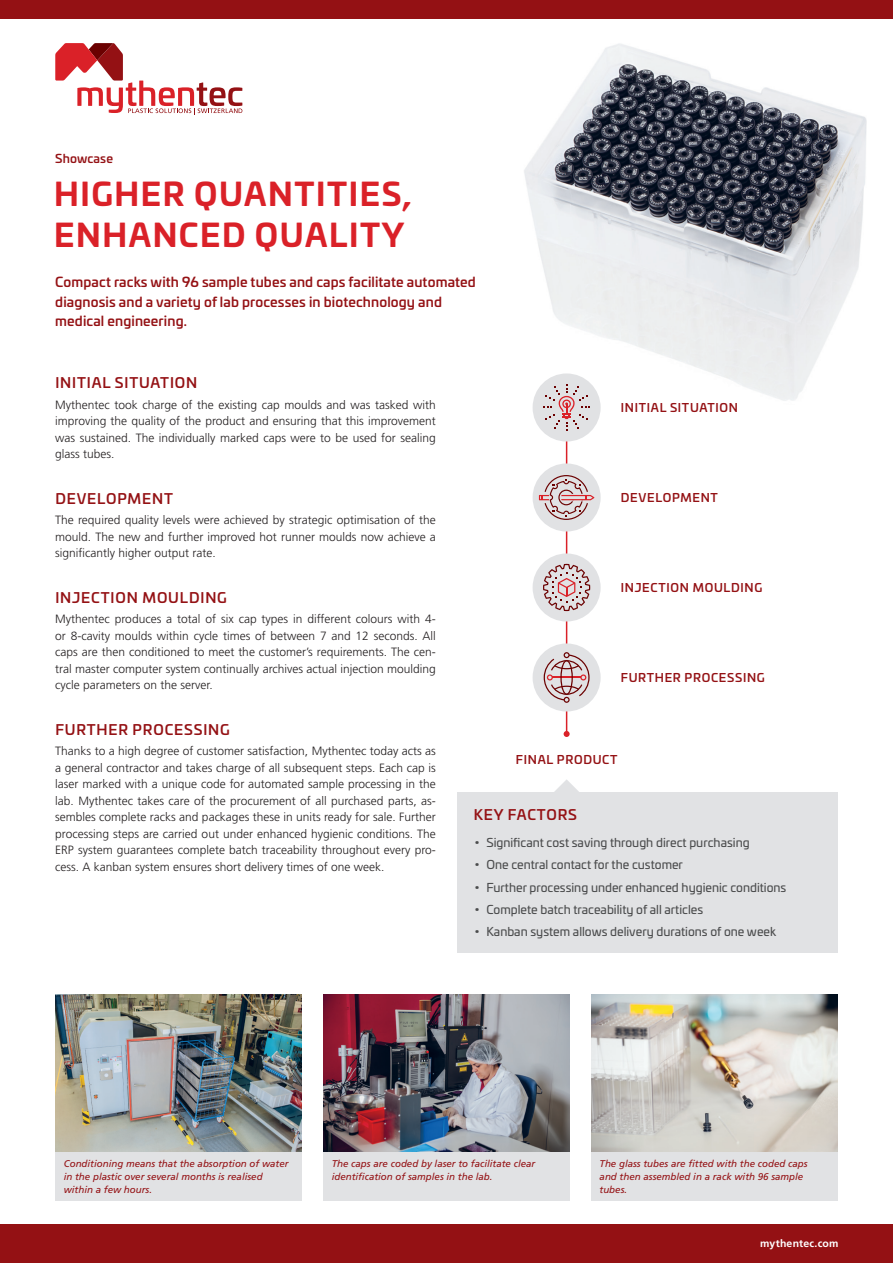
<style>
.page{position:relative;width:893px;height:1263px;background:#fff}
.page>*{position:absolute;margin:0;border:0;box-sizing:border-box;transform-origin:0 0}
.t1{font:700 31.5px/40.5px "Univia Pro";letter-spacing:.05em;color:#da2128}
.t2{font:500 14.25px "Univia Pro";letter-spacing:.06em;color:#941114}
.t3{font:500 13.5px/19.5px "Univia Pro";letter-spacing:.01em;color:#941114}
.t4{font:300 12px/16.5px "Frutiger";color:#231f20;text-align:justify}
.t5{font:12px "Univia Pro";color:#4b4c4d}
.t6{font:500 12px "Univia Pro";letter-spacing:.01em;color:#941114}
.t7{font:500 11.7px "Univia Pro";letter-spacing:.06em;color:#941114}
.t8{font:700 10.5px "Frutiger";letter-spacing:.02em;color:#fff}
.t9{font:italic 9.75px/12.8px "Frutiger";color:#941114}
.s1{font-style:inherit}
</style>
<div class="page">
<div style="left:0;top:1225px;width:893px;height:38px;background:#941114"></div>
<div style="left:0;top:0;width:893px;height:19px;background:#941114"></div>
<hr style="left:566px;top:406px;width:1px;height:328px;background:#da2128">
<svg style="left:564px;top:731px;width:6px;height:6px"></svg>
<div style="left:533px;top:553px;width:68px;height:68px;background:#e1e2e4;border-radius:50%"></div>
<svg style="left:543px;top:564px;width:47px;height:47px"></svg>
<div style="left:533px;top:373px;width:68px;height:68px;background:#e1e2e4;border-radius:50%"></div>
<svg style="left:545px;top:413px;width:43px;height:18px"></svg>
<div style="left:533px;top:463px;width:68px;height:68px;background:#e1e2e4;border-radius:50%"></div>
<svg style="left:539px;top:475px;width:55px;height:45px"></svg>
<div style="left:533px;top:643px;width:68px;height:68px;background:#e1e2e4;border-radius:50%"></div>
<svg style="left:544px;top:652px;width:46px;height:51px"></svg>
<svg style="left:55px;top:43px;width:187px;height:71px"></svg>
<img style="left:524px;top:43px;width:343px;height:370px">
<div style="left:591px;top:1151px;width:247px;height:50px;background:#e1e2e4"></div>
<div style="left:323px;top:1151px;width:247px;height:50px;background:#e1e2e4"></div>
<div style="left:55px;top:1151px;width:247px;height:50px;background:#e1e2e4"></div>
<img style="left:55px;top:995px;width:247px;height:156px">
<img style="left:323px;top:995px;width:247px;height:156px">
<img style="left:591px;top:995px;width:247px;height:156px">
<div style="left:457px;top:792px;width:381px;height:161px;background:#e1e2e4"></div>
<svg style="left:554px;top:779px;width:25px;height:13px"></svg>
<p class="t6" style="left:55px;top:149px;width:59px">Showcase</p>
<h1 class="t1" style="left:54px;top:172px;width:359px">HIGHER QUANTITIES,<br>ENHANCED QUALITY</h1>
<p class="t3" style="left:55px;top:272px;width:422px">Compact racks with 96 sample tubes and caps facilitate automated diagnosis and a variety of lab processes in biotechnology and medical engineering.</p>
<p class="t2" style="left:55px;top:372px;width:143px">INITIAL SITUATION</p>
<p class="t4" style="left:55px;top:396px;width:382px">Mythentec took charge of the existing cap moulds and was tasked with improving the quality of the product and ensuring that this improvement was sustained. The individually marked caps were to be used for sealing glass tubes.</p>
<p class="t2" style="left:55px;top:487px;width:119px">DEVELOPMENT</p>
<p class="t4" style="left:55px;top:512px;width:382px">The required quality levels were achieved by strategic optimisation of the mould. The new and further improved hot runner moulds now achieve a significantly higher output rate.</p>
<p class="t2" style="left:55px;top:586px;width:173px">INJECTION MOULDING</p>
<p class="t4" style="left:55px;top:611px;width:382px">Mythentec produces a total of six cap types in different colours with 4- or 8-cavity moulds within cycle times of between 7 and 12 seconds. All caps are then conditioned to meet the customer’s requirements. The cen&shy;tral master computer system continually archives actual injection moulding cycle parameters on the server.</p>
<p class="t2" style="left:55px;top:718px;width:176px">FURTHER PROCESSING</p>
<p class="t4" style="left:55px;top:743px;width:382px">Thanks to a high degree of customer satisfaction, Mythentec today acts as a general contractor and takes charge of all subsequent steps. Each cap is laser marked with a unique code for automated sample processing in the lab. Mythentec takes care of the procurement of all purchased parts, as&shy;sembles complete racks and packages these in units ready for sale. Further processing steps are carried out under enhanced hygienic conditions. The ERP system guarantees complete batch traceability throughout every pro&shy;cess. A kanban system ensures short delivery times of one week.</p>
<p class="t7" style="left:621px;top:399px;width:119px">INITIAL SITUATION</p>
<p class="t7" style="left:621px;top:489px;width:98px">DEVELOPMENT</p>
<p class="t7" style="left:621px;top:579px;width:143px">INJECTION MOULDING</p>
<p class="t7" style="left:621px;top:669px;width:145px">FURTHER PROCESSING</p>
<p class="t7" style="left:516px;top:750px;width:103px">FINAL PRODUCT</p>
<p class="t2" style="left:474px;top:804px;width:105px">KEY FACTORS</p>
<p class="t5" style="left:474px;top:833px;width:277px"><span class="s1">•</span> Significant cost saving through direct purchasing</p>
<p class="t5" style="left:474px;top:856px;width:211px"><span class="s1">•</span> One central contact for the customer</p>
<p class="t5" style="left:474px;top:878px;width:314px"><span class="s1">•</span> Further processing under enhanced hygienic conditions</p>
<p class="t5" style="left:474px;top:900px;width:231px"><span class="s1">•</span> Complete batch traceability of all articles</p>
<p class="t5" style="left:474px;top:922px;width:304px"><span class="s1">•</span> Kanban system allows delivery durations of one week</p>
<p class="t9" style="left:64px;top:1157px;width:226px">Conditioning means that the absorption of water in the plastic over several months is realised within a few hours.</p>
<p class="t9" style="left:332px;top:1157px;width:205px">The caps are coded by laser to facilitate clear identification of samples in the lab.</p>
<p class="t9" style="left:600px;top:1157px;width:210px">The glass tubes are fitted with the coded caps and then assembled in a rack with 96 sample tubes.</p>
<p class="t8" style="left:760px;top:1237px;width:80px">mythentec.com</p>
</div>
